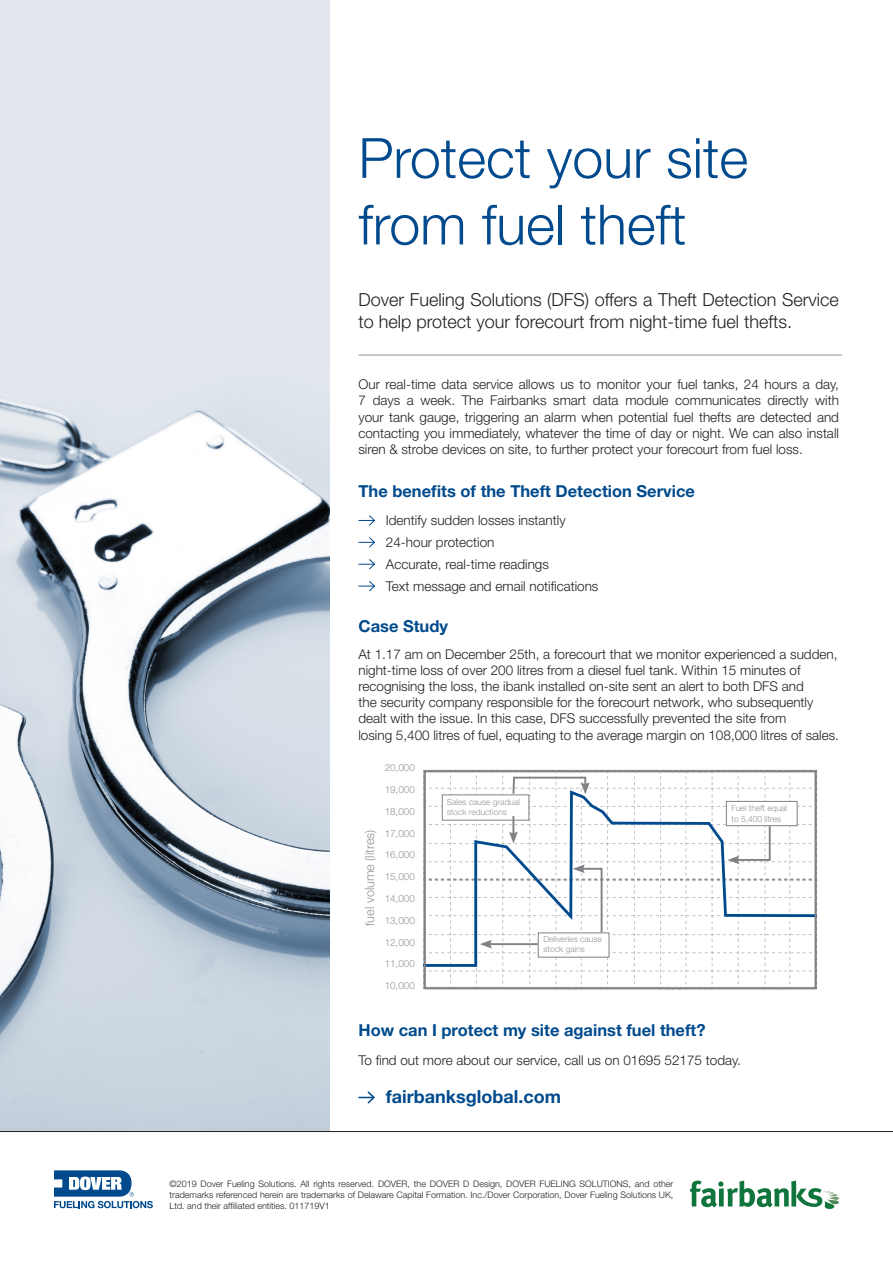
<style>
.page{position:relative;width:893px;height:1263px;background:#fff}
.page>*{position:absolute;margin:0;border:0;box-sizing:border-box;transform-origin:0 0}
.t1{font:300 55.5px/66.6px "Helvetica Neue LT Std";color:#004a8d}
.t2{font:300 18px/21.6px "Helvetica Neue LT Std";color:#231f20}
.t3{font:700 18px "Helvetica Neue LT Std";color:#004a8d}
.t4{font:700 16.5px "Helvetica Neue LT Std";color:#004a8d}
.t5{font:300 13.5px/16.2px "Helvetica Neue LT Std";color:#231f20;text-align:justify}
.t6{font:300 12.75px "Helvetica Neue LT Std";color:#939598}
.t7{font:300 9.9px "Helvetica Neue LT Std";color:#939598}
.t8{font:300 9px/10.8px "Helvetica Neue LT Std";color:#231f20;text-align:justify}
.t9{font:300 8.4px/10.2px "Helvetica Neue LT Std";color:#939598}
</style>
<div class="page">
<hr style="left:358px;top:355px;width:484px;height:1px;background:#939598">
<svg style="left:358px;top:1091px;width:17px;height:13px"></svg>
<svg style="left:358px;top:515px;width:18px;height:11px"></svg>
<svg style="left:358px;top:559px;width:18px;height:11px"></svg>
<svg style="left:358px;top:537px;width:18px;height:11px"></svg>
<svg style="left:358px;top:581px;width:18px;height:11px"></svg>
<svg style="left:54px;top:1170px;width:99px;height:38px"></svg>
<svg style="left:690px;top:1180px;width:149px;height:29px"></svg>
<img style="left:0;top:0;width:330px;height:1131px">
<hr style="left:0;top:1131px;width:893px;height:1px;background:#231f20">
<svg style="left:423px;top:770px;width:394px;height:220px"></svg>
<div style="left:424px;top:770px;width:393px;height:219px;border:2px solid #808285"></div>
<p class="t1" style="left:358px;top:124px;width:391px">Protect your site from fuel theft</p>
<p class="t2" style="left:358px;top:289px;width:482px">Dover Fueling Solutions (DFS) offers a Theft Detection Service to help protect your forecourt from night-time fuel thefts.</p>
<p class="t5" style="left:358px;top:376px;width:482px">Our real-time data service allows us to monitor your fuel tanks, 24 hours a day, 7 days a week. The Fairbanks smart data module communicates directly with your tank gauge, triggering an alarm when potential fuel thefts are detected and contacting you immediately, whatever the time of day or night. We can also install siren &amp; strobe devices on site, to further protect your forecourt from fuel loss.</p>
<p class="t4" style="left:358px;top:481px;width:338px">The benefits of the Theft Detection Service</p>
<p class="t5" style="left:386px;top:512px;width:181px">Identify sudden losses instantly</p>
<p class="t5" style="left:386px;top:555px;width:165px">Accurate, real-time readings</p>
<p class="t5" style="left:386px;top:534px;width:110px">24-hour protection</p>
<p class="t5" style="left:386px;top:577px;width:214px">Text message and email notifications</p>
<p class="t4" style="left:358px;top:615px;width:91px">Case Study</p>
<p class="t5" style="left:358px;top:645px;width:480px">At 1.17 am on December 25th, a forecourt that we monitor experienced a sudden,</p>
<p class="t5" style="left:358px;top:661px;width:444px">night-time loss of over 200 litres from a diesel fuel tank. Within 15 minutes of</p>
<p class="t5" style="left:358px;top:678px;width:447px">recognising the loss, the ibank installed on-site sent an alert to both DFS and</p>
<p class="t5" style="left:358px;top:694px;width:456px">the security company responsible for the forecourt network, who subsequently</p>
<p class="t5" style="left:358px;top:710px;width:429px">dealt with the issue. In this case, DFS successfully prevented the site from</p>
<p class="t5" style="left:358px;top:726px;width:482px">losing 5,400 litres of fuel, equating to the average margin on 108,000 litres of sales.</p>
<p class="t7" style="left:385px;top:762px;width:32px">20,000</p>
<p class="t6" style="left:362px;top:926px;width:98px;rotate:-90deg">fuel volume (litres)</p>
<p class="t7" style="left:385px;top:783px;width:32px">19,000</p>
<p class="t7" style="left:385px;top:805px;width:32px">18,000</p>
<p class="t7" style="left:385px;top:827px;width:32px">17,000</p>
<p class="t7" style="left:385px;top:849px;width:32px">16,000</p>
<p class="t7" style="left:385px;top:871px;width:32px">15,000</p>
<p class="t7" style="left:385px;top:892px;width:32px">14,000</p>
<p class="t7" style="left:385px;top:914px;width:32px">13,000</p>
<p class="t7" style="left:385px;top:936px;width:32px">12,000</p>
<p class="t7" style="left:385px;top:958px;width:32px">11,000</p>
<p class="t7" style="left:385px;top:979px;width:32px">10,000</p>
<p class="t9" style="left:447px;top:796px;width:75px">Sales cause gradual stock reductions</p>
<p class="t9" style="left:543px;top:934px;width:60px">Deliveries cause stock gains</p>
<p class="t4" style="left:358px;top:1020px;width:349px">How can I protect my site against fuel theft?</p>
<p class="t9" style="left:731px;top:803px;width:57px">Fuel theft equal</p>
<p class="t9" style="left:731px;top:813px;width:51px">to 5,400 litres</p>
<p class="t5" style="left:358px;top:1051px;width:384px">To find out more about our service, call us on 01695 52175 today.</p>
<p class="t3" style="left:386px;top:1085px;width:177px">fairbanksglobal.com</p>
<p class="t8" style="left:170px;top:1178px;width:505px">©2019 Dover Fueling Solutions. All rights reserved. DOVER, the DOVER D Design, DOVER FUELING SOLUTIONS, and other trademarks referenced herein are trademarks of Delaware Capital Formation. Inc./Dover Corporation, Dover Fueling Solutions UK, Ltd. and their affiliated entities. 011719V1</p>
</div>
